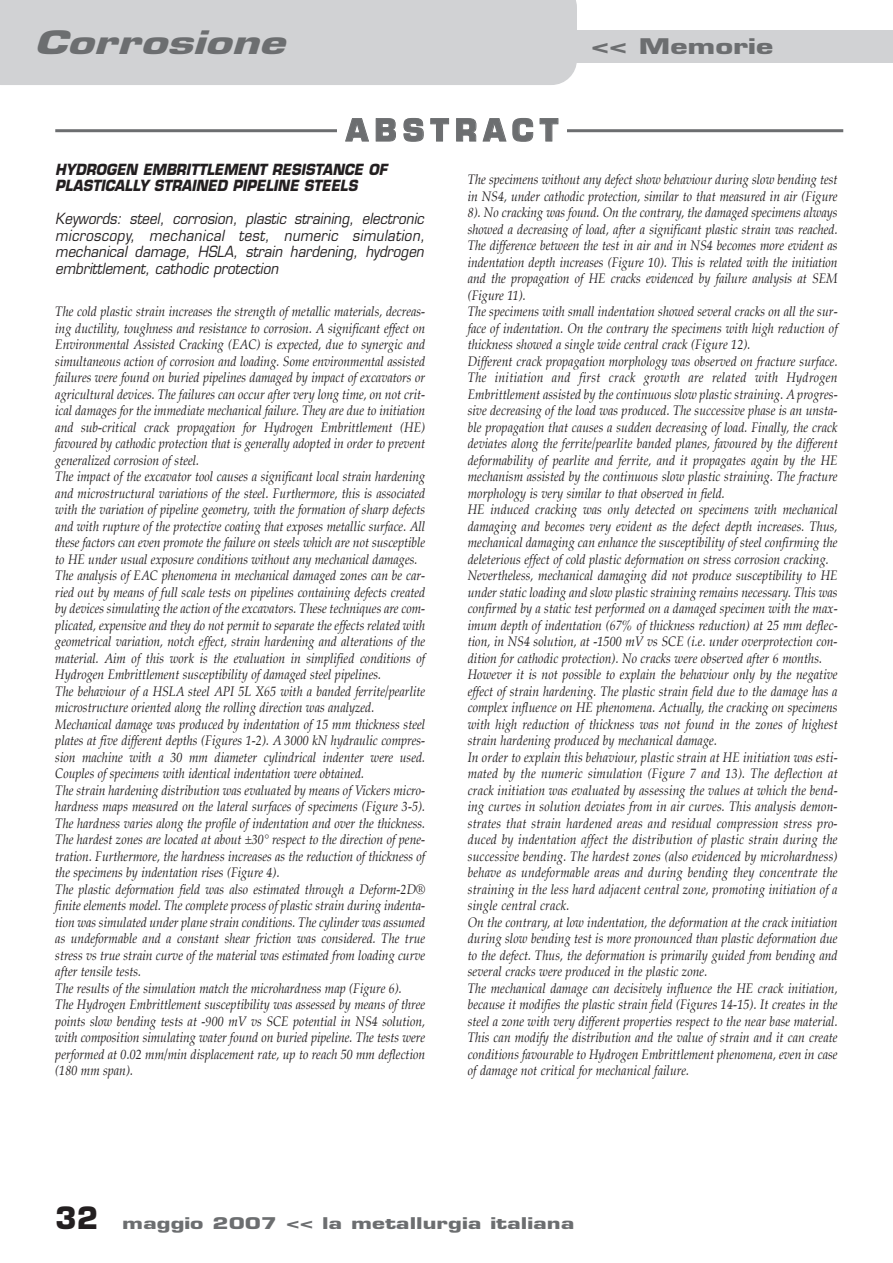
<style>
.page{position:relative;width:893px;height:1263px;background:#fff}
.page>*{position:absolute;margin:0;border:0;box-sizing:border-box;transform-origin:0 0}
.t1{font:italic 700 31.5px "Eurostile";color:#6c6e70;scale:1.43 1}
.t2{font:700 30px "Eurostile";letter-spacing:.21em;color:#6c6e70}
.t3{font:700 21px "Eurostile";color:#6c6e70;scale:1.43 1}
.t4{font:700 15.75px "Eurostile";color:#6c6e70;scale:1.43 1}
.t5{font:italic 15px/16.5px "Eurostile";color:#231f20;text-align:justify;scale:.9 1}
.t6{font:italic 700 15px/16.5px "Eurostile";color:#231f20;scale:.9 1}
.t7{font:italic 13.5px/16.5px "Palatino";color:#231f20;scale:.9 1}
.s1{font-size:30px;color:#231f20}
</style>
<div class="page">
<div style="left:0;top:30px;width:893px;height:32px;background:#d1d2d4"></div>
<div style="left:0;top:0;width:577px;height:85px;background:#d1d2d4"></div>
<hr style="left:55px;top:129px;width:788px;height:3px;background:#6c6e70">
<div style="left:337px;top:119px;width:230px;height:31px;background:#fff"></div>
<p class="t1" style="left:34px;top:31px;width:183px">Corrosione</p>
<p class="t3" style="left:591px;top:39px;width:129px">&lt;&lt; Memorie</p>
<p class="t2" style="left:346px;top:119px;width:213px">ABSTRACT</p>
<p class="t6" style="left:55px;top:162px;width:373px">HYDROGEN EMBRITTLEMENT RESISTANCE OF<br>PLASTICALLY STRAINED PIPELINE STEELS</p>
<p class="t5" style="left:55px;top:212px;width:415px">Keywords: steel, corrosion, plastic straining, electronic microscopy, mechanical test, numeric simulation, mechanical damage, HSLA, strain hardening, hydrogen embrittlement, cathodic protection</p>
<p class="t7" style="left:55px;top:304px;width:413px">The cold plastic strain increases the strength of metallic materials, decreas&shy;ing ductility, toughness and resistance to corrosion. A significant effect on Environmental Assisted Cracking (EAC) is expected, due to synergic and simultaneous action of corrosion and loading. Some environmental assisted failures were found on buried pipelines damaged by impact of excavators or agricultural devices. The failures can occur after very long time, on not crit&shy;ical damages for the immediate mechanical failure. They are due to initiation and sub-critical crack propagation for Hydrogen Embrittlement (HE) favoured by cathodic protection that is generally adopted in order to prevent generalized corrosion of steel.<br>The impact of the excavator tool causes a significant local strain hardening and microstructural variations of the steel. Furthermore, this is associated with the variation of pipeline geometry, with the formation of sharp defects and with rupture of the protective coating that exposes metallic surface. All these factors can even promote the failure on steels which are not susceptible to HE under usual exposure conditions without any mechanical damages.<br>The analysis of EAC phenomena in mechanical damaged zones can be car&shy;ried out by means of full scale tests on pipelines containing defects created by devices simulating the action of the excavators. These techniques are com&shy;plicated, expensive and they do not permit to separate the effects related with geometrical variation, notch effect, strain hardening and alterations of the material. Aim of this work is the evaluation in simplified conditions of Hydrogen Embrittlement susceptibility of damaged steel pipelines.<br>The behaviour of a HSLA steel API 5L X65 with a banded ferrite/pearlite microstructure oriented along the rolling direction was analyzed.<br>Mechanical damage was produced by indentation of 15 mm thickness steel plates at five different depths (Figures 1-2). A 3000 kN hydraulic compres&shy;sion machine with a 30 mm diameter cylindrical indenter were used.<br>Couples of specimens with identical indentation were obtained.<br>The strain hardening distribution was evaluated by means of Vickers micro&shy;hardness maps measured on the lateral surfaces of specimens (Figure 3-5).<br>The hardness varies along the profile of indentation and over the thickness.<br>The hardest zones are located at about ±30° respect to the direction of pene&shy;tration. Furthermore, the hardness increases as the reduction of thickness of the specimens by indentation rises (Figure 4).<br>The plastic deformation field was also estimated through a Deform-2D® finite elements model. The complete process of plastic strain during indenta&shy;tion was simulated under plane strain conditions. The cylinder was assumed as undeformable and a constant shear friction was considered. The true stress vs true strain curve of the material was estimated from loading curve after tensile tests.<br>The results of the simulation match the microhardness map (Figure 6).<br>The Hydrogen Embrittlement susceptibility was assessed by means of three points slow bending tests at -900 mV vs SCE potential in NS4 solution, with composition simulating water found on buried pipeline. The tests were performed at 0.02 mm/min displacement rate, up to reach 50 mm deflection (180 mm span).</p>
<p class="t7" style="left:468px;top:172px;width:413px">The specimens without any defect show behaviour during slow bending test in NS4, under cathodic protection, similar to that measured in air (Figure 8). No cracking was found. On the contrary, the damaged specimens always showed a decreasing of load, after a significant plastic strain was reached.<br>The difference between the test in air and in NS4 becomes more evident as indentation depth increases (Figure 10). This is related with the initiation and the propagation of HE cracks evidenced by failure analysis at SEM (Figure 11).<br>The specimens with small indentation showed several cracks on all the sur&shy;face of indentation. On the contrary the specimens with high reduction of thickness showed a single wide central crack (Figure 12).<br>Different crack propagation morphology was observed on fracture surface.<br>The initiation and first crack growth are related with Hydrogen Embrittlement assisted by the continuous slow plastic straining. A progres&shy;sive decreasing of the load was produced. The successive phase is an unsta&shy;ble propagation that causes a sudden decreasing of load. Finally, the crack deviates along the ferrite/pearlite banded planes, favoured by the different deformability of pearlite and ferrite, and it propagates again by the HE mechanism assisted by the continuous slow plastic straining. The fracture morphology is very similar to that observed in field.<br>HE induced cracking was only detected on specimens with mechanical damaging and becomes very evident as the defect depth increases. Thus, mechanical damaging can enhance the susceptibility of steel confirming the deleterious effect of cold plastic deformation on stress corrosion cracking.<br>Nevertheless, mechanical damaging did not produce susceptibility to HE under static loading and slow plastic straining remains necessary. This was confirmed by a static test performed on a damaged specimen with the max&shy;imum depth of indentation (67% of thickness reduction) at 25 mm deflec&shy;tion, in NS4 solution, at -1500 mV vs SCE (i.e. under overprotection con&shy;dition for cathodic protection). No cracks were observed after 6 months.<br>However it is not possible to explain the behaviour only by the negative effect of strain hardening. The plastic strain field due to the damage has a complex influence on HE phenomena. Actually, the cracking on specimens with high reduction of thickness was not found in the zones of highest strain hardening produced by mechanical damage.<br>In order to explain this behaviour, plastic strain at HE initiation was esti&shy;mated by the numeric simulation (Figure 7 and 13). The deflection at crack initiation was evaluated by assessing the values at which the bend&shy;ing curves in solution deviates from in air curves. This analysis demon&shy;strates that strain hardened areas and residual compression stress pro&shy;duced by indentation affect the distribution of plastic strain during the successive bending. The hardest zones (also evidenced by microhardness) behave as undeformable areas and during bending they concentrate the straining in the less hard adjacent central zone, promoting initiation of a single central crack.<br>On the contrary, at low indentation, the deformation at the crack initiation during slow bending test is more pronounced than plastic deformation due to the defect. Thus, the deformation is primarily guided from bending and several cracks were produced in the plastic zone.<br>The mechanical damage can decisively influence the HE crack initiation, because it modifies the plastic strain field (Figures 14-15). It creates in the steel a zone with very different properties respect to the near base material.<br>This can modify the distribution and the value of strain and it can create conditions favourable to Hydrogen Embrittlement phenomena, even in case of damage not critical for mechanical failure.</p>
<p class="t4" style="left:55px;top:1217px;width:365px"><span class="s1">32</span> maggio 2007 &lt;&lt; la metallurgia italiana</p>
</div>
